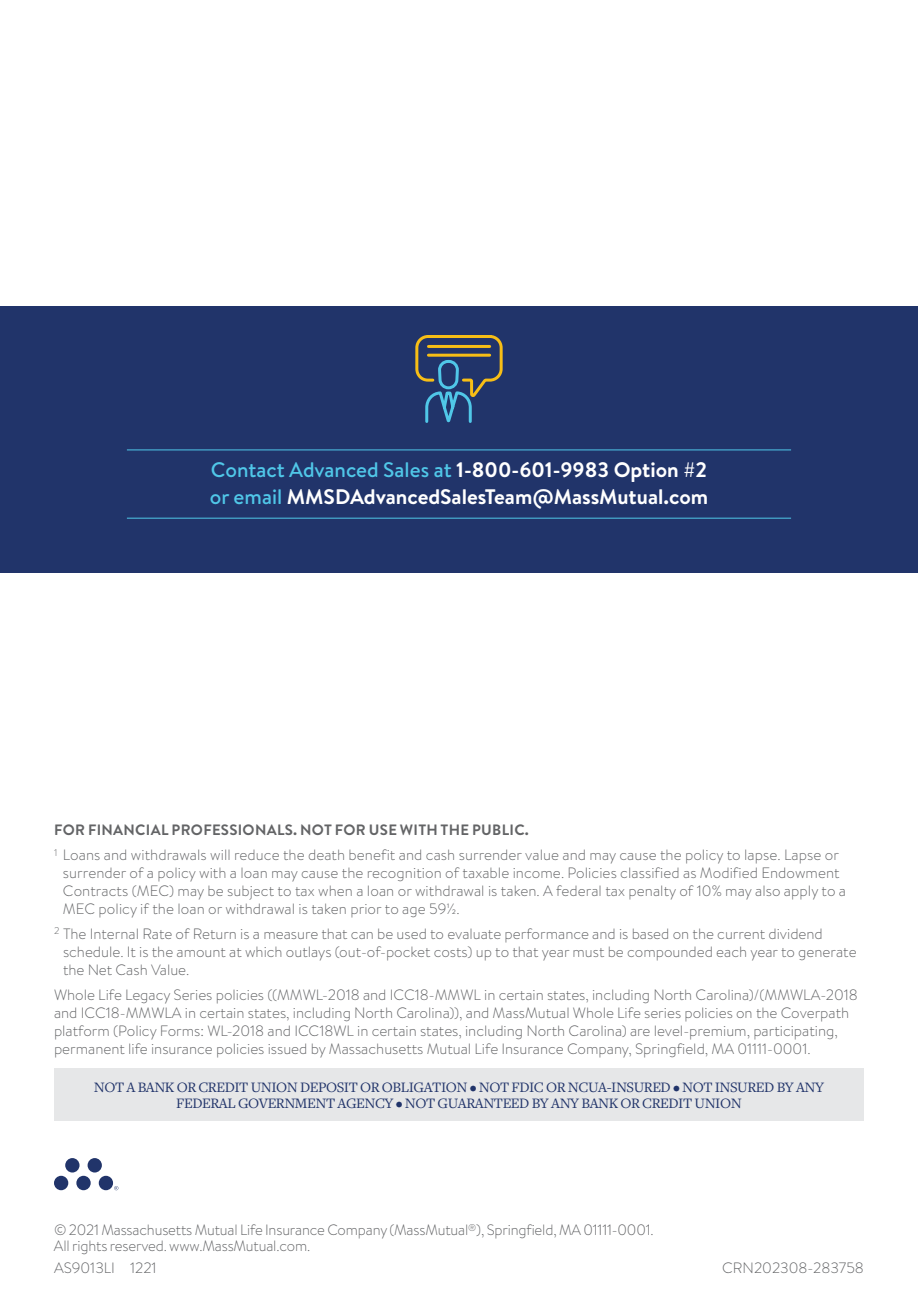
<style>
.page{position:relative;width:918px;height:1296px;background:#fff}
.page>*{position:absolute;margin:0;border:0;box-sizing:border-box;transform-origin:0 0}
.t1{font:700 21px/27px "MM Brandon Text";color:#fff}
.t2{font:300 15px/18px "MM Brandon Text";color:#636466}
.t3{font:15px/16.5px "Freight Text Pro";letter-spacing:-.03em;color:#21346a;text-align:center}
.s1{font-weight:500;color:#50c7e8}
.s2{font-weight:700}
</style>
<div class="page">
<div style="left:99px;top:1176px;width:14px;height:14px;background:#21346a;border-radius:50%"></div>
<div style="left:76px;top:1176px;width:15px;height:14px;background:#21346a;border-radius:50%"></div>
<div style="left:54px;top:1176px;width:14px;height:14px;background:#21346a;border-radius:50%"></div>
<div style="left:88px;top:1158px;width:14px;height:15px;background:#21346a;border-radius:50%"></div>
<div style="left:65px;top:1158px;width:15px;height:15px;background:#21346a;border-radius:50%"></div>
<svg style="left:114px;top:1186px;width:4px;height:4px"></svg>
<div style="left:0;top:306px;width:918px;height:266px;background:#21346a"></div>
<hr style="left:127px;top:450px;width:664px;height:1px;background:#50c7e8">
<hr style="left:127px;top:518px;width:664px;height:1px;background:#50c7e8">
<svg style="left:415px;top:335px;width:88px;height:88px"></svg>
<div style="left:54px;top:1068px;width:810px;height:53px;background:#e6e7e8"></div>
<h1 class="t1" style="left:210px;top:456px;width:500px"><span class="s1">Contact Advanced Sales at</span> 1-800-601-9983 Option #2 <span class="s1">or email</span> MMSDAdvancedSalesTeam@MassMutual.com</h1>
<p class="t2" style="left:54px;top:817px;width:786px;line-height:24.8px"><span class="s2">FOR FINANCIAL PROFESSIONALS. NOT FOR USE WITH THE PUBLIC.<br></span><sup>1</sup> Loans and withdrawals will reduce the death benefit and cash surrender value and may cause the policy to lapse. Lapse or</p>
<p class="t2" style="left:63px;top:864px;width:785px">surrender of a policy with a loan may cause the recognition of taxable income. Policies classified as Modified Endowment<br>Contracts (MEC) may be subject to tax when a loan or withdrawal is taken. A federal tax penalty of 10% may also apply to a<br>MEC policy if the loan or withdrawal is taken prior to age 59½.</p>
<p class="t2" style="left:63px;top:924px;width:795px;text-indent:-9px"><sup>2</sup> The Internal Rate of Return is a measure that can be used to evaluate performance and is based on the current dividend schedule. It is the amount at which outlays (out-of-pocket costs) up to that year must be compounded each year to generate the Net Cash Value.</p>
<p class="t2" style="left:54px;top:985px;width:805px">Whole Life Legacy Series policies ((MMWL-2018 and ICC18-MMWL in certain states, including North Carolina)/(MMWLA-2018 and ICC18-MMWLA in certain states, including North Carolina)), and MassMutual Whole Life series policies on the Coverpath platform (Policy Forms: WL-2018 and ICC18WL in certain states, including North Carolina) are level-premium, participating, permanent life insurance policies issued by Massachusetts Mutual Life Insurance Company, Springfield, MA 01111-0001.</p>
<p class="t3" style="left:94px;top:1078px;width:732px">NOT A BANK OR CREDIT UNION DEPOSIT OR OBLIGATION • NOT FDIC OR NCUA-INSURED • NOT INSURED BY ANY<br>FEDERAL GOVERNMENT AGENCY • NOT GUARANTEED BY ANY BANK OR CREDIT UNION</p>
<p class="t2" style="left:54px;top:1222px;width:601px;line-height:15.8px">© 2021 Massachusetts Mutual Life Insurance Company (MassMutual<sup>®</sup>), Springfield, MA 01111-0001.<br>All rights reserved. www.MassMutual.com.</p>
<p class="t2" style="left:54px;top:1259px;width:104px">AS9013LI 1221</p>
<p class="t2" style="left:722px;top:1259px;width:143px">CRN202308-283758</p>
</div>
